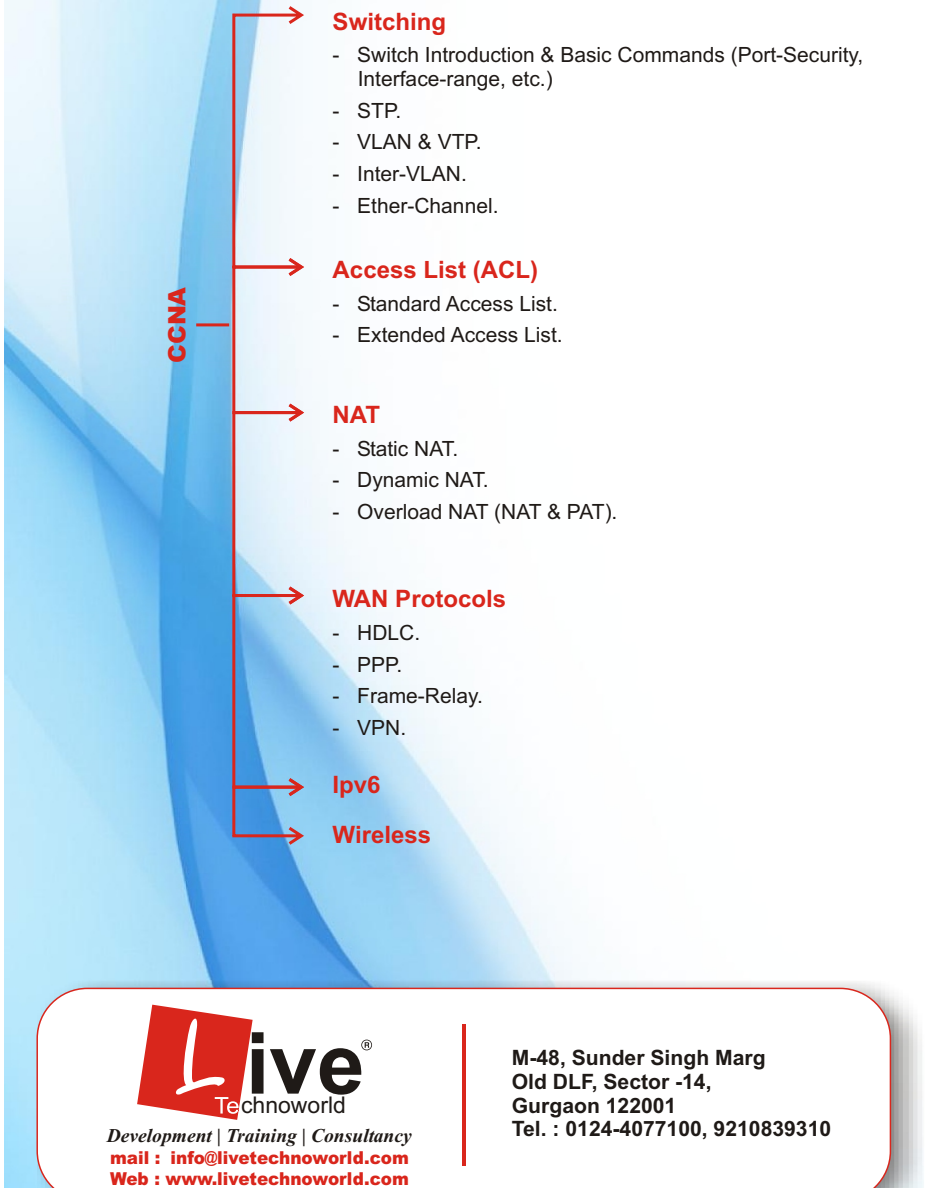
<style>
.page{position:relative;width:930px;height:1188px;background:#fff}
.page>*{position:absolute;margin:0;border:0;box-sizing:border-box;transform-origin:0 0}
.t1{font:700 85.65px "Arial";color:#1f1a17}
.t2{font:700 24px/49.8px "Arial";color:#d9261c}
.t3{font:900 24px "Arial";color:#d9261c}
.t4{font:23.1px "Arial";color:#1f1a17}
.t5{font:700 21.15px/23.7px "Arial";color:#1f1a17}
.t6{font:21px/23.4px "Arial";color:#1f1a17}
.t7{font:italic 700 19.5px "Times New Roman";color:#1f1a17}
.t8{font:900 17.85px/20.4px "Arial";color:#d9261c;scale:.94 1}
</style>
<div class="page">
<img style="left:4px;top:0;width:625px;height:1188px">
<img style="left:38px;top:981px;width:886px;height:207px">
<svg style="left:38px;top:989px;width:852px;height:199px"></svg>
<hr style="left:462px;top:1024px;width:3px;height:142px;background:#d9261c">
<svg style="left:137px;top:1005px;width:116px;height:115px"></svg>
<svg style="left:361px;top:1040px;width:11px;height:10px"></svg>
<hr style="left:196px;top:323px;width:33px;height:3px;background:#d9261c">
<svg style="left:232px;top:6px;width:72px;height:839px"></svg>
<p class="t3" style="left:168px;top:363px;width:77px;rotate:-90deg">CCNA</p>
<p class="t2" style="left:333px;top:-1px;width:115px">Switching</p>
<p class="t6" style="left:358px;top:45px;width:507px;text-indent:-25px">- Switch Introduction &amp; Basic Commands (Port-Security,<br>Interface-range, etc.)</p>
<p class="t6" style="left:333px;top:100px;width:70px">- STP.</p>
<p class="t6" style="left:333px;top:132px;width:151px">- VLAN &amp; VTP.</p>
<p class="t6" style="left:333px;top:164px;width:136px">- Inter-VLAN.</p>
<p class="t6" style="left:333px;top:195px;width:167px">- Ether-Channel.</p>
<p class="t2" style="left:333px;top:247px;width:207px">Access List (ACL)</p>
<p class="t6" style="left:333px;top:294px;width:227px">- Standard Access List.</p>
<p class="t6" style="left:333px;top:325px;width:232px">- Extended Access List.</p>
<p class="t2" style="left:333px;top:392px;width:49px">NAT</p>
<p class="t6" style="left:333px;top:439px;width:127px">- Static NAT.</p>
<p class="t6" style="left:333px;top:470px;width:158px">- Dynamic NAT.</p>
<p class="t6" style="left:333px;top:502px;width:286px">- Overload NAT (NAT &amp; PAT).</p>
<p class="t2" style="left:333px;top:576px;width:175px">WAN Protocols</p>
<p class="t6" style="left:333px;top:623px;width:89px">- HDLC.</p>
<p class="t6" style="left:333px;top:654px;width:71px">- PPP.</p>
<p class="t6" style="left:333px;top:686px;width:152px">- Frame-Relay.</p>
<p class="t6" style="left:333px;top:718px;width:75px">- VPN.</p>
<p class="t2" style="left:333px;top:762px;width:100px">Ipv6<br>Wireless</p>
<h1 class="t1" style="left:246px;top:1031px;width:121px">ive</h1>
<p class="t7" style="left:107px;top:1129px;width:307px">Development | Training | Consultancy</p>
<p class="t4" style="left:241px;top:1096px;width:107px">chnoworld</p>
<p class="t8" style="left:171px;top:1150px;width:255px">info@livetechnoworld.com</p>
<p class="t8" style="left:110px;top:1150px;width:319px">mail :<br>Web : www.livetechnoworld.com</p>
<p class="t5" style="left:512px;top:1048px;width:321px">M-48, Sunder Singh Marg<br>Old DLF, Sector -14,<br>Gurgaon 122001<br>Tel. : 0124-4077100, 9210839310</p>
</div>
